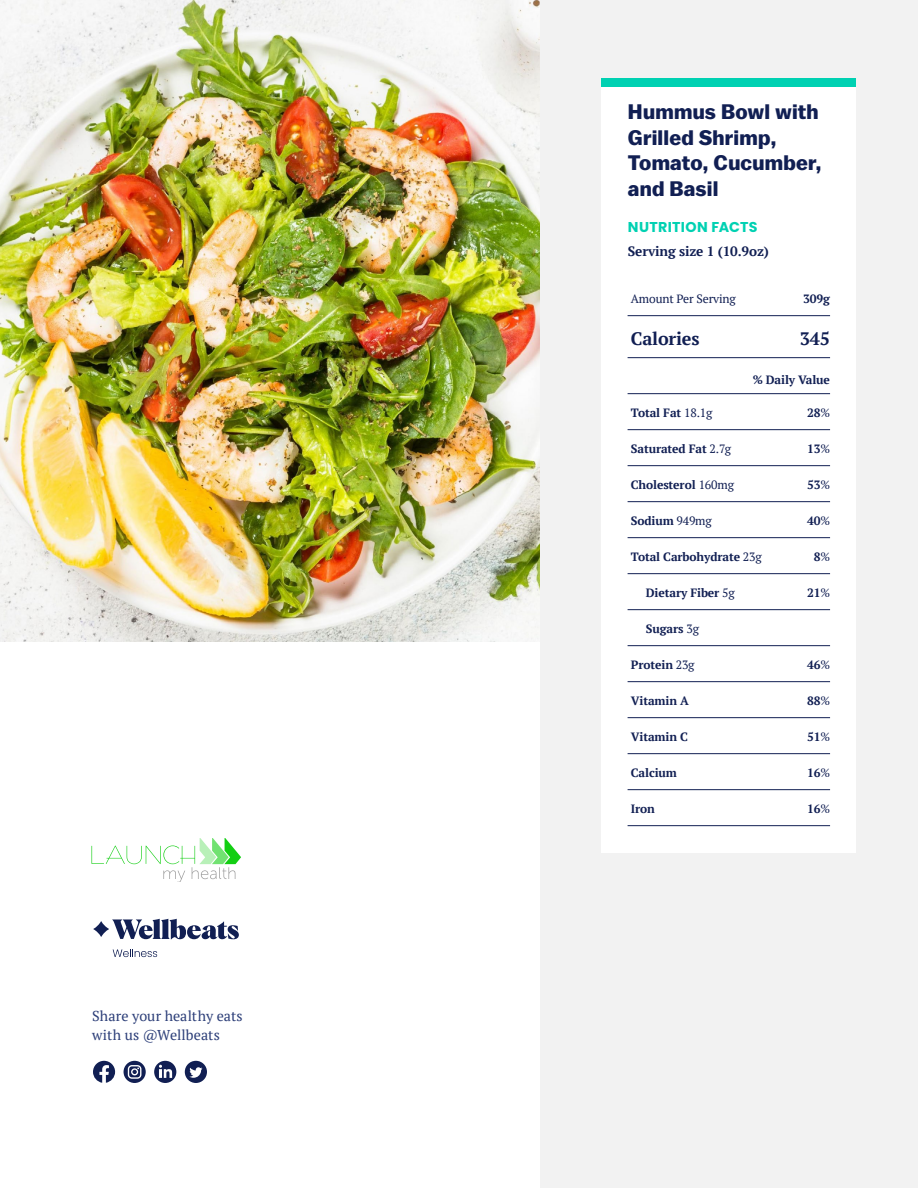
<style>
.page{position:relative;width:918px;height:1188px;background:#fff}
.page>*{position:absolute;margin:0;border:0;box-sizing:border-box;transform-origin:0 0}
.t1{font:700 21px/25.5px "Balto";letter-spacing:.01em;color:#111f53}
.t2{font:700 18px "PT Serif";letter-spacing:-.01em;color:#111f53}
.t3{font:14.25px/19.5px "PT Serif";letter-spacing:.005em;color:#2c3e78}
.t4{font:700 14.25px "Poppins";letter-spacing:.015em;color:#00d1b2}
.t5{font:700 13.5px "PT Serif";letter-spacing:-.01em;color:#111f53}
.t6{font:700 12px "PT Serif";letter-spacing:-.01em;color:#111f53}
.t7{font:12px "PT Serif";letter-spacing:-.01em;color:#111f53}
.s1{font-weight:400}
</style>
<div class="page">
<svg style="left:92px;top:838px;width:149px;height:43px"></svg>
<svg style="left:93px;top:921px;width:16px;height:16px"></svg>
<svg style="left:112px;top:919px;width:127px;height:20px"></svg>
<svg style="left:113px;top:949px;width:44px;height:8px"></svg>
<svg style="left:185px;top:1061px;width:22px;height:22px"></svg>
<svg style="left:154px;top:1061px;width:22px;height:22px"></svg>
<svg style="left:93px;top:1061px;width:22px;height:22px"></svg>
<svg style="left:124px;top:1061px;width:22px;height:22px"></svg>
<div style="left:540px;top:0;width:378px;height:1188px;background:#f2f2f2"></div>
<img style="left:0;top:0;width:540px;height:642px">
<div style="left:602px;top:86px;width:254px;height:767px;background:#fff"></div>
<div style="left:602px;top:78px;width:254px;height:8px;background:#00d1b2"></div>
<hr style="left:628px;top:315px;width:202px;height:1px;background:#111f53">
<hr style="left:628px;top:357px;width:202px;height:1px;background:#111f53">
<hr style="left:628px;top:393px;width:202px;height:1px;background:#111f53">
<hr style="left:628px;top:429px;width:202px;height:1px;background:#111f53">
<hr style="left:628px;top:465px;width:202px;height:1px;background:#111f53">
<hr style="left:628px;top:501px;width:202px;height:1px;background:#111f53">
<hr style="left:628px;top:537px;width:202px;height:1px;background:#111f53">
<hr style="left:628px;top:573px;width:202px;height:1px;background:#111f53">
<hr style="left:628px;top:609px;width:202px;height:1px;background:#111f53">
<hr style="left:628px;top:645px;width:202px;height:1px;background:#111f53">
<hr style="left:628px;top:681px;width:202px;height:1px;background:#111f53">
<hr style="left:628px;top:717px;width:202px;height:1px;background:#111f53">
<hr style="left:628px;top:753px;width:202px;height:1px;background:#111f53">
<hr style="left:628px;top:789px;width:202px;height:1px;background:#111f53">
<hr style="left:628px;top:825px;width:202px;height:1px;background:#111f53">
<p class="t3" style="left:92px;top:1006px;width:152px">Share your healthy eats with us @Wellbeats</p>
<h1 class="t1" style="left:628px;top:99px;width:195px">Hummus Bowl with<br>Grilled Shrimp,<br>Tomato, Cucumber, and Basil</h1>
<p class="t4" style="left:628px;top:219px;width:131px">NUTRITION FACTS</p>
<p class="t5" style="left:628px;top:242px;width:143px">Serving size 1 (10.9oz)</p>
<p class="t7" style="left:631px;top:291px;width:107px">Amount Per Serving</p>
<p class="t6" style="left:803px;top:290px;width:28px">309g</p>
<h2 class="t2" style="left:631px;top:326px;width:70px">Calories</h2>
<h2 class="t2" style="left:800px;top:326px;width:32px">345</h2>
<p class="t6" style="left:753px;top:371px;width:79px">% Daily Value</p>
<p class="t6" style="left:631px;top:404px;width:83px">Total Fat <span class="s1">18.1g</span></p>
<p class="t6" style="left:807px;top:404px;width:25px">28<span class="s1">%</span></p>
<p class="t6" style="left:631px;top:440px;width:102px">Saturated Fat <span class="s1">2.7g</span></p>
<p class="t6" style="left:807px;top:440px;width:25px">13<span class="s1">%</span></p>
<p class="t6" style="left:631px;top:476px;width:105px">Cholesterol <span class="s1">160mg</span></p>
<p class="t6" style="left:807px;top:476px;width:25px">53<span class="s1">%</span></p>
<p class="t6" style="left:631px;top:512px;width:82px">Sodium <span class="s1">949mg</span></p>
<p class="t6" style="left:807px;top:512px;width:25px">40<span class="s1">%</span></p>
<p class="t6" style="left:631px;top:548px;width:132px">Total Carbohydrate <span class="s1">23g</span></p>
<p class="t6" style="left:814px;top:548px;width:18px">8<span class="s1">%</span></p>
<p class="t6" style="left:646px;top:584px;width:90px">Dietary Fiber <span class="s1">5g</span></p>
<p class="t6" style="left:807px;top:584px;width:25px">21<span class="s1">%</span></p>
<p class="t6" style="left:646px;top:620px;width:55px">Sugars <span class="s1">3g</span></p>
<p class="t6" style="left:631px;top:656px;width:65px">Protein <span class="s1">23g</span></p>
<p class="t6" style="left:807px;top:656px;width:25px">46<span class="s1">%</span></p>
<p class="t6" style="left:631px;top:692px;width:60px">Vitamin A</p>
<p class="t6" style="left:807px;top:692px;width:25px">88<span class="s1">%</span></p>
<p class="t6" style="left:631px;top:728px;width:59px">Vitamin C</p>
<p class="t6" style="left:807px;top:728px;width:25px">51<span class="s1">%</span></p>
<p class="t6" style="left:631px;top:764px;width:48px">Calcium</p>
<p class="t6" style="left:807px;top:764px;width:25px">16<span class="s1">%</span></p>
<p class="t6" style="left:631px;top:800px;width:26px">Iron</p>
<p class="t6" style="left:807px;top:800px;width:25px">16<span class="s1">%</span></p>
</div>
